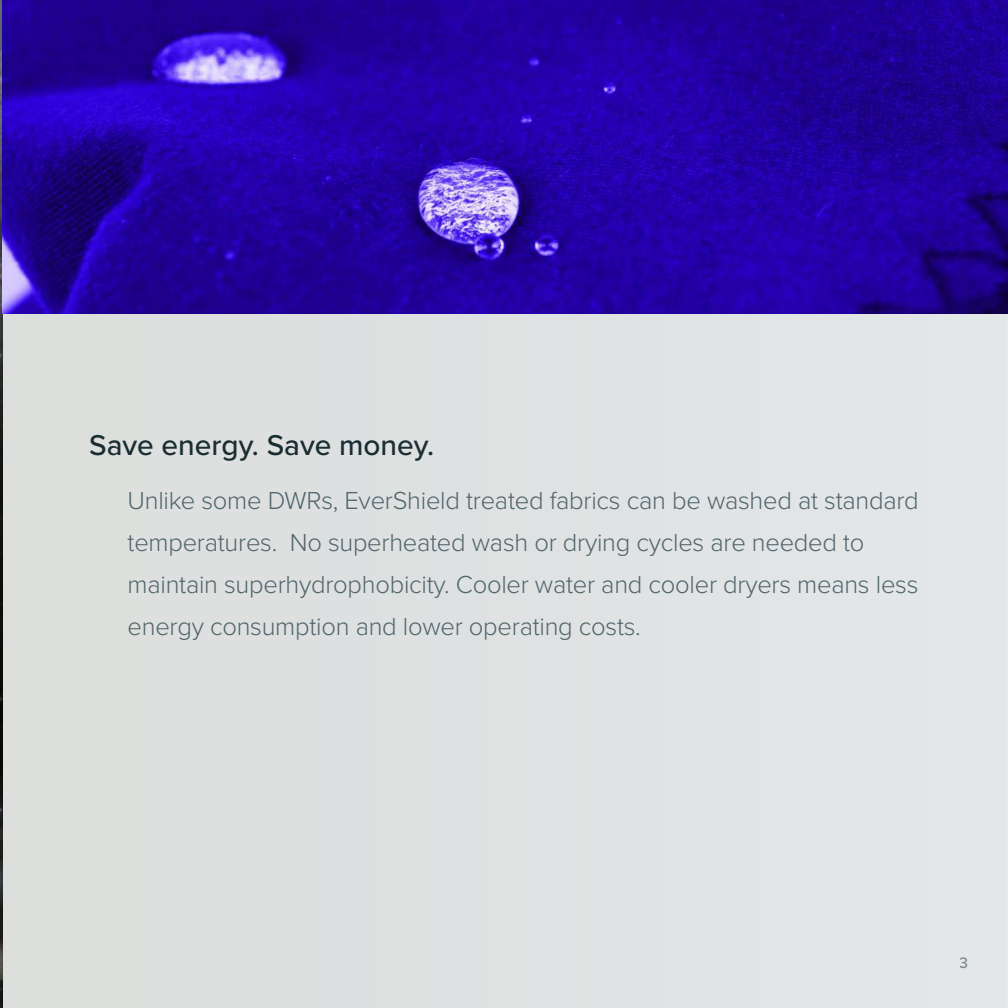
<style>
.page{position:relative;width:1008px;height:1008px;background:#dfe2e1}
.page>*{position:absolute;margin:0;border:0;box-sizing:border-box;transform-origin:0 0}
.t1{font:500 29.75px "Proxima Nova";color:#1a2d32}
.t2{font:300 25.55px/41.8px "Proxima Nova";letter-spacing:-.01em;color:#50656c}
.t3{font:500 15.75px "Proxima Nova";color:#1a2d32}
</style>
<div class="page">
<img style="left:2px;top:0;width:1006px;height:314px">
<p class="t1" style="left:89px;top:432px;width:346px">Save energy. Save money.</p>
<p class="t2" style="left:128px;top:481px;width:793px">Unlike some DWRs, EverShield treated fabrics can be washed at standard temperatures. No superheated wash or drying cycles are needed to maintain superhydrophobicity. Cooler water and cooler dryers means less energy consumption and lower operating costs.</p>
<p class="t3" style="left:960px;top:957px;width:10px">3</p>
</div>
